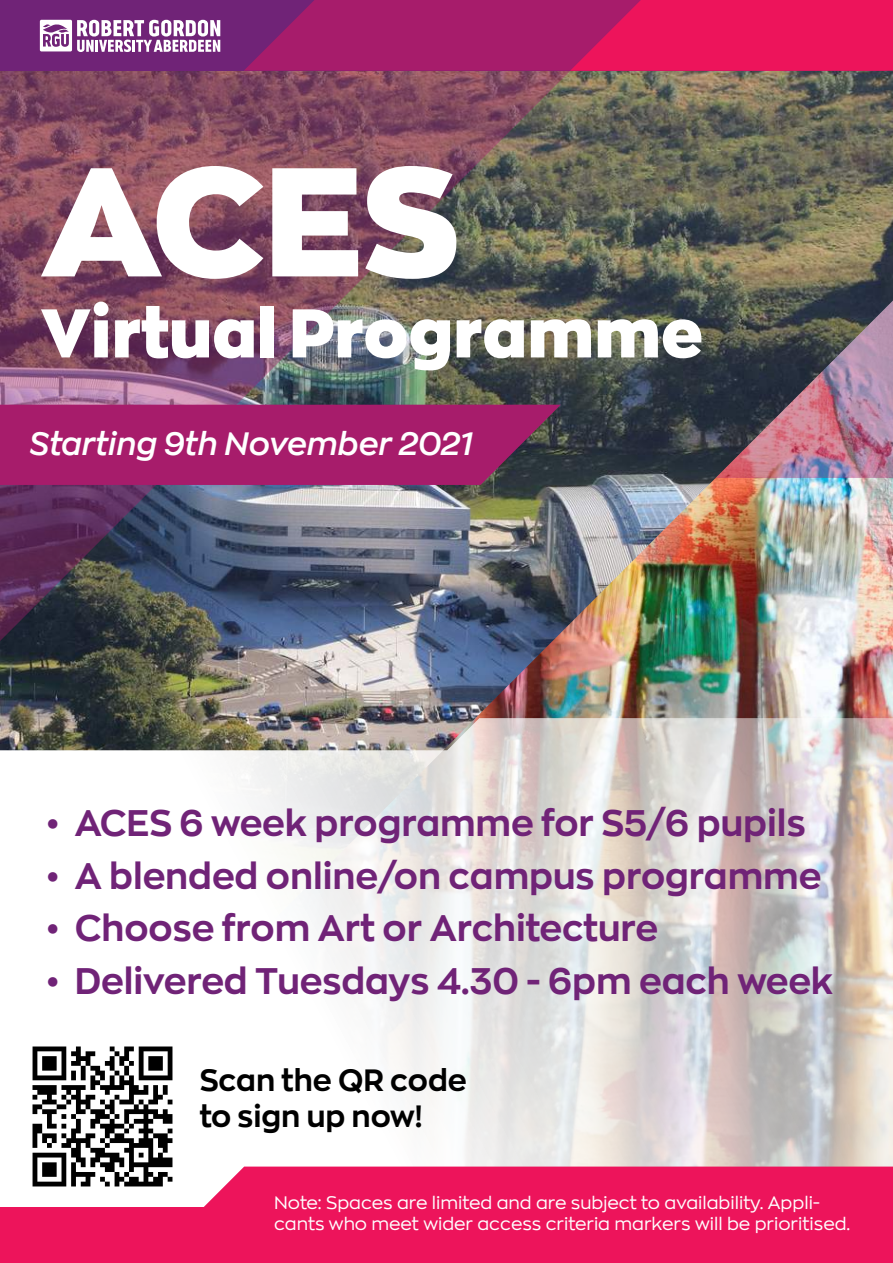
<style>
.page{position:relative;width:893px;height:1263px;background:#fff}
.page>*{position:absolute;margin:0;border:0;box-sizing:border-box;transform-origin:0 0}
.t1{font:700 36px "Zona Pro";color:#702377}
.t2{font:italic 600 31.5px "Zona Pro";color:#fff}
.t3{font:700 30px/36px "Zona Pro";color:#000}
.t4{font:18px/21px "Zona Pro";color:#fff}
</style>
<div class="page">
<img style="left:0;top:71px;width:893px;height:647px">
<img style="left:716px;top:147px;width:177px;height:331px">
<div style="left:0;top:0;width:752px;height:71px;background:#702377"></div>
<svg style="left:244px;top:0;width:326px;height:71px;fill:#a71c6b"></svg>
<svg style="left:570px;top:0;width:323px;height:71px"></svg>
<svg style="left:0;top:718px;width:893px;height:490px"></svg>
<div style="left:0;top:1208px;width:893px;height:55px;background:#ed145b"></div>
<svg style="left:148px;top:1166px;width:745px;height:42px;fill:#ed145b"></svg>
<div style="left:0;top:405px;width:561px;height:80px;background:#a71c6b"></div>
<svg style="left:41px;top:166px;width:222px;height:113px"></svg>
<svg style="left:272px;top:168px;width:86px;height:108px"></svg>
<svg style="left:365px;top:166px;width:91px;height:113px"></svg>
<svg style="left:41px;top:302px;width:67px;height:55px"></svg>
<svg style="left:115px;top:306px;width:139px;height:52px"></svg>
<div style="left:260px;top:306px;width:14px;height:51px;background:#fff"></div>
<img style="left:293px;top:309px;width:157px;height:61px">
<svg style="left:457px;top:319px;width:67px;height:39px"></svg>
<svg style="left:531px;top:319px;width:60px;height:38px"></svg>
<svg style="left:598px;top:319px;width:103px;height:39px"></svg>
<svg style="left:40px;top:20px;width:180px;height:32px"></svg>
<img style="left:30px;top:1042px;width:144px;height:148px">
<p class="t2" style="left:30px;top:422px;width:445px">Starting 9th November 2021</p>
<p class="t1" style="left:46px;top:799px;width:761px">• ACES 6 week programme for S5/6 pupils</p>
<p class="t1" style="left:46px;top:852px;width:776px">• A blended online/on campus programme</p>
<p class="t1" style="left:46px;top:904px;width:613px">• Choose from Art or Architecture</p>
<p class="t1" style="left:46px;top:957px;width:788px">• Delivered Tuesdays 4.30 - 6pm each week</p>
<p class="t3" style="left:200px;top:1061px;width:268px">Scan the QR code to sign up now!</p>
<p class="t4" style="left:274px;top:1191px;width:578px">Note: Spaces are limited and are subject to availability. Appli&shy;cants who meet wider access criteria markers will be prioritised.</p>
</div>
